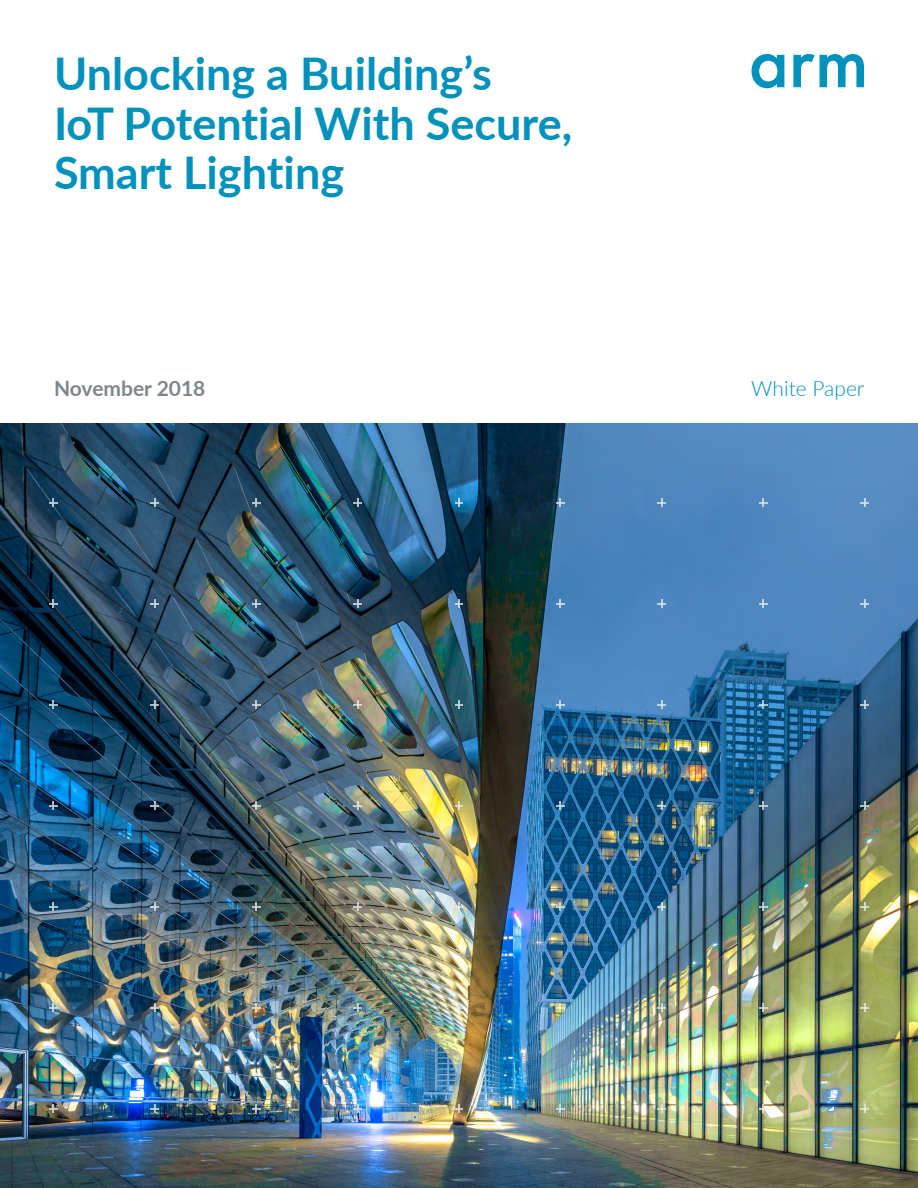
<style>
.page{position:relative;width:918px;height:1188px;background:#fff}
.page>*{position:absolute;margin:0;border:0;box-sizing:border-box;transform-origin:0 0}
.t1{font:700 45px/49.5px "Lato";color:#0091bd}
.t2{font:700 21px "Lato";color:#7d868c}
.t3{font:300 21px "Lato";color:#0091bd}
</style>
<div class="page">
<img style="left:0;top:423px;width:918px;height:765px">
<svg style="left:752px;top:54px;width:112px;height:34px"></svg>
<svg style="left:861px;top:499px;width:8px;height:8px"></svg>
<svg style="left:861px;top:600px;width:8px;height:8px"></svg>
<svg style="left:861px;top:701px;width:8px;height:8px"></svg>
<svg style="left:861px;top:802px;width:8px;height:8px"></svg>
<svg style="left:861px;top:903px;width:8px;height:8px"></svg>
<svg style="left:759px;top:499px;width:8px;height:8px"></svg>
<svg style="left:759px;top:600px;width:8px;height:8px"></svg>
<svg style="left:759px;top:701px;width:8px;height:8px"></svg>
<svg style="left:759px;top:802px;width:8px;height:8px"></svg>
<svg style="left:759px;top:903px;width:8px;height:8px"></svg>
<svg style="left:658px;top:499px;width:8px;height:8px"></svg>
<svg style="left:658px;top:600px;width:8px;height:8px"></svg>
<svg style="left:658px;top:701px;width:8px;height:8px"></svg>
<svg style="left:658px;top:802px;width:8px;height:8px"></svg>
<svg style="left:658px;top:903px;width:8px;height:8px"></svg>
<svg style="left:556px;top:499px;width:9px;height:8px"></svg>
<svg style="left:556px;top:600px;width:9px;height:8px"></svg>
<svg style="left:556px;top:701px;width:9px;height:8px"></svg>
<svg style="left:556px;top:802px;width:9px;height:8px"></svg>
<svg style="left:556px;top:903px;width:9px;height:8px"></svg>
<svg style="left:455px;top:499px;width:8px;height:8px"></svg>
<svg style="left:455px;top:600px;width:8px;height:8px"></svg>
<svg style="left:455px;top:701px;width:8px;height:8px"></svg>
<svg style="left:455px;top:802px;width:8px;height:8px"></svg>
<svg style="left:455px;top:903px;width:8px;height:8px"></svg>
<svg style="left:353px;top:499px;width:9px;height:8px"></svg>
<svg style="left:353px;top:600px;width:9px;height:8px"></svg>
<svg style="left:353px;top:701px;width:9px;height:8px"></svg>
<svg style="left:353px;top:802px;width:9px;height:8px"></svg>
<svg style="left:353px;top:903px;width:9px;height:8px"></svg>
<svg style="left:252px;top:499px;width:8px;height:8px"></svg>
<svg style="left:252px;top:600px;width:8px;height:8px"></svg>
<svg style="left:252px;top:701px;width:8px;height:8px"></svg>
<svg style="left:252px;top:802px;width:8px;height:8px"></svg>
<svg style="left:252px;top:903px;width:8px;height:8px"></svg>
<svg style="left:151px;top:499px;width:8px;height:8px"></svg>
<svg style="left:151px;top:600px;width:8px;height:8px"></svg>
<svg style="left:151px;top:701px;width:8px;height:8px"></svg>
<svg style="left:151px;top:802px;width:8px;height:8px"></svg>
<svg style="left:151px;top:903px;width:8px;height:8px"></svg>
<svg style="left:49px;top:499px;width:8px;height:8px"></svg>
<svg style="left:49px;top:600px;width:8px;height:8px"></svg>
<svg style="left:49px;top:701px;width:8px;height:8px"></svg>
<svg style="left:49px;top:802px;width:8px;height:8px"></svg>
<svg style="left:49px;top:903px;width:8px;height:8px"></svg>
<svg style="left:861px;top:1004px;width:8px;height:8px"></svg>
<svg style="left:861px;top:1105px;width:8px;height:8px"></svg>
<svg style="left:759px;top:1004px;width:8px;height:8px"></svg>
<svg style="left:759px;top:1105px;width:8px;height:8px"></svg>
<svg style="left:658px;top:1004px;width:8px;height:8px"></svg>
<svg style="left:658px;top:1105px;width:8px;height:8px"></svg>
<svg style="left:556px;top:1004px;width:9px;height:8px"></svg>
<svg style="left:556px;top:1105px;width:9px;height:8px"></svg>
<svg style="left:455px;top:1004px;width:8px;height:8px"></svg>
<svg style="left:455px;top:1105px;width:8px;height:8px"></svg>
<svg style="left:353px;top:1004px;width:9px;height:8px"></svg>
<svg style="left:353px;top:1105px;width:9px;height:8px"></svg>
<svg style="left:252px;top:1004px;width:8px;height:8px"></svg>
<svg style="left:252px;top:1105px;width:8px;height:8px"></svg>
<svg style="left:151px;top:1004px;width:8px;height:8px"></svg>
<svg style="left:151px;top:1105px;width:8px;height:8px"></svg>
<svg style="left:49px;top:1004px;width:8px;height:8px"></svg>
<svg style="left:49px;top:1105px;width:8px;height:8px"></svg>
<p class="t1" style="left:54px;top:47px;width:520px">Unlocking a Building’s<br>IoT Potential With Secure,<br>Smart Lighting</p>
<p class="t2" style="left:54px;top:373px;width:153px">November 2018</p>
<p class="t3" style="left:751px;top:374px;width:115px">White Paper</p>
</div>
